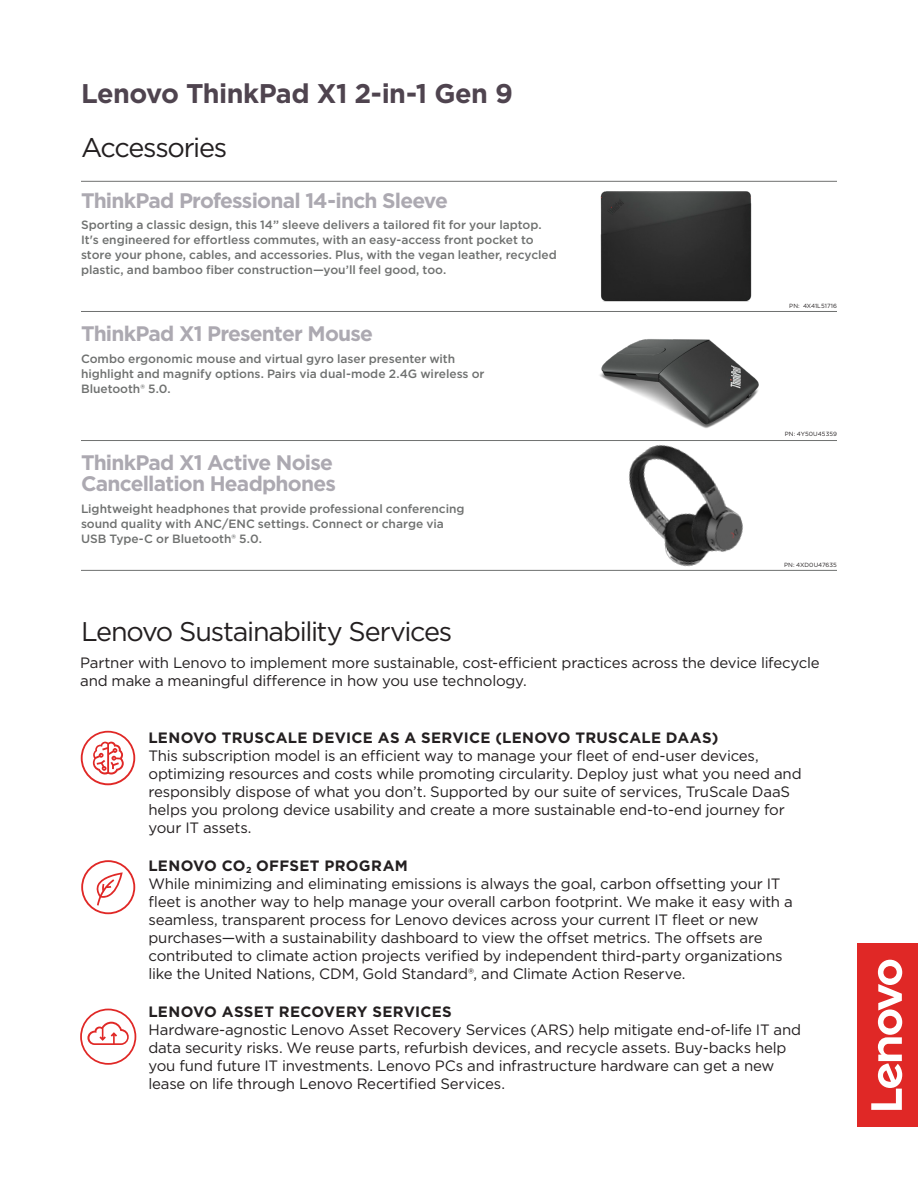
<style>
.page{position:relative;width:918px;height:1188px;background:#fff}
.page>*{position:absolute;margin:0;border:0;box-sizing:border-box;transform-origin:0 0}
.t1{font:27px "Gotham";letter-spacing:-.045em;color:#231f20}
.t2{font:700 27px "Gotham";letter-spacing:-.02em;color:#4f444f}
.t3{font:700 21px/21px "Gotham";letter-spacing:-.04em;color:#aca9b1}
.t4{font:15px/18px "Gotham";letter-spacing:-.015em;color:#231f20}
.t5{font:700 15px "Gotham";letter-spacing:.02em;color:#231f20}
.t6{font:500 12px/15px "Gotham";color:#6f7170}
.t7{font:6px "Gotham";letter-spacing:.01em;color:#231f20}
.s1{font-weight:700}
</style>
<div class="page">
<div style="left:857px;top:943px;width:61px;height:184px;background:#e02826"></div>
<svg style="left:871px;top:960px;width:31px;height:150px"></svg>
<svg style="left:81px;top:860px;width:54px;height:54px"></svg>
<svg style="left:81px;top:731px;width:54px;height:54px"></svg>
<svg style="left:80px;top:1009px;width:56px;height:56px"></svg>
<hr style="left:81px;top:181px;width:756px;height:1px;background:#6f7170">
<hr style="left:81px;top:311px;width:756px;height:1px;background:#6f7170">
<hr style="left:81px;top:440px;width:756px;height:1px;background:#6f7170">
<hr style="left:81px;top:570px;width:756px;height:1px;background:#6f7170">
<img style="left:612px;top:444px;width:151px;height:127px">
<img style="left:600px;top:339px;width:159px;height:89px">
<img style="left:588px;top:181px;width:175px;height:121px">
<h1 class="t2" style="left:81px;top:75px;width:434px">Lenovo ThinkPad X1 2-in-1 Gen 9</h1>
<h1 class="t1" style="left:81px;top:130px;width:148px">Accessories</h1>
<h2 class="t3" style="left:81px;top:190px;width:369px">ThinkPad Professional 14-inch Sleeve</h2>
<p class="t6" style="left:81px;top:218px;width:477px">Sporting a classic design, this 14” sleeve delivers a tailored fit for your laptop.<br>It's engineered for effortless commutes, with an easy-access front pocket to store your phone, cables, and accessories. Plus, with the vegan leather, recycled plastic, and bamboo fiber construction—you’ll feel good, too.</p>
<h2 class="t3" style="left:81px;top:323px;width:294px">ThinkPad X1 Presenter Mouse</h2>
<p class="t6" style="left:81px;top:351px;width:405px">Combo ergonomic mouse and virtual gyro laser presenter with highlight and magnify options. Pairs via dual-mode 2.4G wireless or<br>Bluetooth® 5.0.</p>
<h2 class="t3" style="left:81px;top:452px;width:257px">ThinkPad X1 Active Noise<br>Cancellation Headphones</h2>
<p class="t6" style="left:81px;top:501px;width:385px">Lightweight headphones that provide professional conferencing sound quality with ANC/ENC settings. Connect or charge via<br>USB Type-C or Bluetooth® 5.0.</p>
<h1 class="t1" style="left:81px;top:614px;width:373px">Lenovo Sustainability Services</h1>
<p class="t7" style="left:789px;top:302px;width:49px">PN: 4X41L51716</p>
<p class="t7" style="left:785px;top:430px;width:54px">PN: 4Y50U45359</p>
<p class="t7" style="left:784px;top:561px;width:54px">PN: 4XD0U47635</p>
<p class="t4" style="left:80px;top:653px;width:741px">Partner with Lenovo to implement more sustainable, cost-efficient practices across the device lifecycle and make a meaningful difference in how you use technology.</p>
<p class="t5" style="left:148px;top:728px;width:572px">LENOVO TRUSCALE DEVICE AS A SERVICE (LENOVO TRUSCALE DAAS)</p>
<p class="t4" style="left:148px;top:746px;width:655px">This subscription model is an efficient way to manage your fleet of end-user devices, optimizing resources and costs while promoting circularity. Deploy just what you need and responsibly dispose of what you don’t. Supported by our suite of services, TruScale DaaS helps you prolong device usability and create a more sustainable end-to-end journey for your IT assets.</p>
<p class="t4" style="left:148px;top:856px;width:646px"><span class="s1">LENOVO CO</span><sub>2</sub> <span class="s1">OFFSET PROGRAM<br></span>While minimizing and eliminating emissions is always the goal, carbon offsetting your IT fleet is another way to help manage your overall carbon footprint. We make it easy with a seamless, transparent process for Lenovo devices across your current IT fleet or new purchases—with a sustainability dashboard to view the offset metrics. The offsets are contributed to climate action projects verified by independent third-party organizations like the United Nations, CDM, Gold Standard®, and Climate Action Reserve.</p>
<p class="t5" style="left:148px;top:1002px;width:305px">LENOVO ASSET RECOVERY SERVICES</p>
<p class="t4" style="left:148px;top:1021px;width:654px">Hardware-agnostic Lenovo Asset Recovery Services (ARS) help mitigate end-of-life IT and data security risks. We reuse parts, refurbish devices, and recycle assets. Buy-backs help you fund future IT investments. Lenovo PCs and infrastructure hardware can get a new lease on life through Lenovo Recertified Services.</p>
</div>
